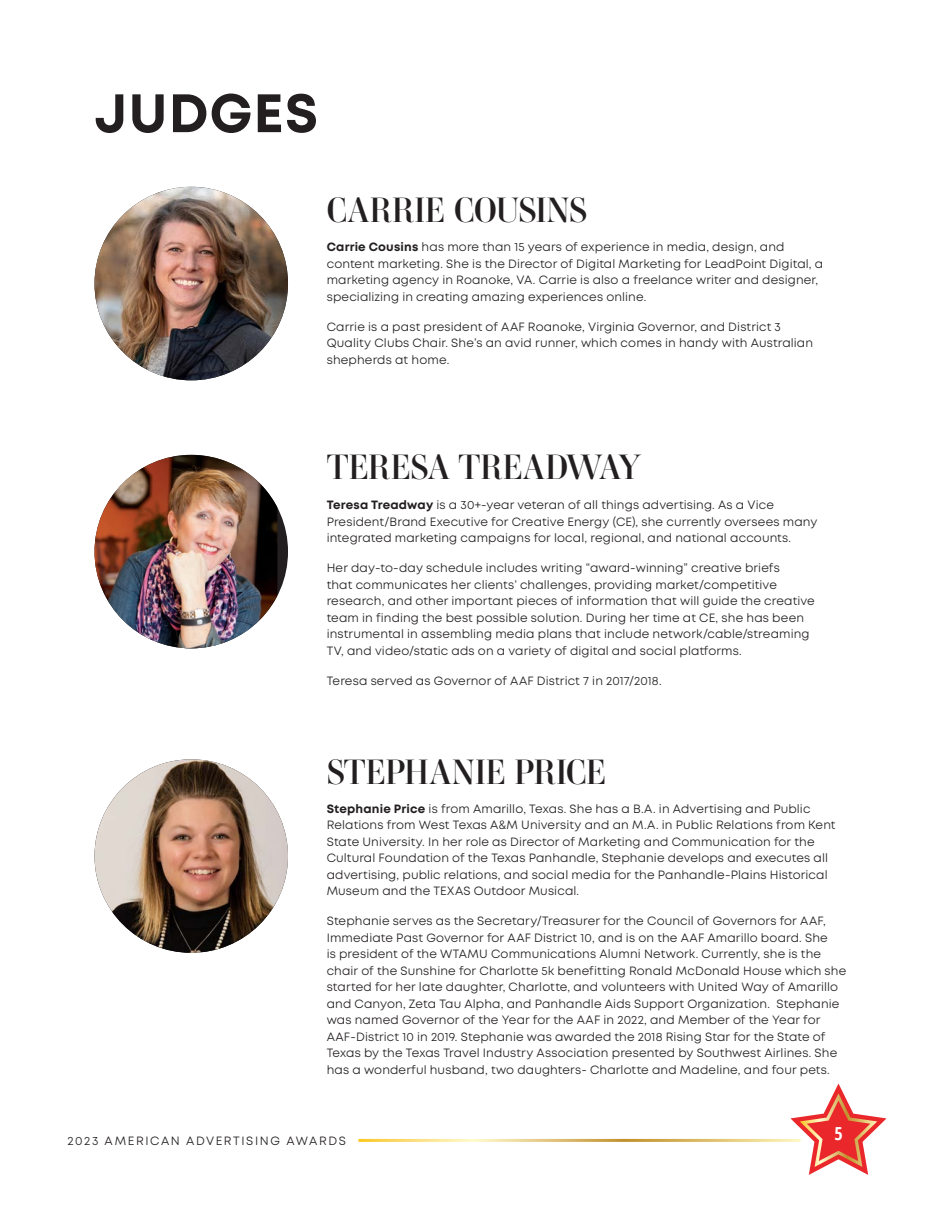
<style>
.page{position:relative;width:945px;height:1215px;background:#fff}
.page>*{position:absolute;margin:0;border:0;box-sizing:border-box;transform-origin:0 0}
.t1{font:700 54px "Mont";letter-spacing:.02em;color:#231f20}
.t2{font:34.5px "Ambroise";letter-spacing:-.005em;color:#231f20}
.t3{font:700 condensed 18px "Open Sans";color:#fff}
.t4{font:12px/16.5px "Mont";letter-spacing:.01em;color:#231f20}
.t5{font:12px "Mont";letter-spacing:.135em;color:#231f20}
.s1{font-weight:700}
</style>
<div class="page">
<svg style="left:790px;top:1084px;width:97px;height:91px"></svg>
<hr style="left:358px;top:1139px;width:443px;height:3px;background:#fff">
<img style="left:94px;top:759px;width:194px;height:194px;border-radius:96px">
<img style="left:94px;top:455px;width:183px;height:193px">
<img style="left:94px;top:187px;width:194px;height:193px;border-radius:97px">
<p class="t1" style="left:94px;top:78px;width:225px">JUDGES</p>
<p class="t2" style="left:327px;top:187px;width:262px">CARRIE COUSINS</p>
<p class="t4" style="left:327px;top:239px;width:498px"><span class="s1">Carrie Cousins</span> has more than 15 years of experience in media, design, and content marketing. She is the Director of Digital Marketing for LeadPoint Digital, a marketing agency in Roanoke, VA. Carrie is also a freelance writer and designer, specializing in creating amazing experiences online.</p>
<p class="t4" style="left:327px;top:318px;width:488px">Carrie is a past president of AAF Roanoke, Virginia Governor, and District 3<br>Quality Clubs Chair. She’s an avid runner, which comes in handy with Australian shepherds at home.</p>
<p class="t2" style="left:327px;top:445px;width:316px">TERESA TREADWAY</p>
<p class="t4" style="left:327px;top:497px;width:492px"><span class="s1">Teresa Treadway</span> is a 30+-year veteran of all things advertising. As a Vice<br>President/Brand Executive for Creative Energy (CE), she currently oversees many integrated marketing campaigns for local, regional, and national accounts.</p>
<p class="t4" style="left:327px;top:560px;width:490px">Her day-to-day schedule includes writing “award-winning” creative briefs<br>that communicates her clients’ challenges, providing market/competitive research, and other important pieces of information that will guide the creative team in finding the best possible solution. During her time at CE, she has been instrumental in assembling media plans that include network/cable/streaming TV, and video/static ads on a variety of digital and social platforms.</p>
<p class="t4" style="left:327px;top:672px;width:336px">Teresa served as Governor of AAF District 7 in 2017/2018.</p>
<p class="t2" style="left:327px;top:749px;width:281px">STEPHANIE PRICE</p>
<p class="t4" style="left:327px;top:800px;width:510px"><span class="s1">Stephanie Price</span> is from Amarillo, Texas. She has a B.A. in Advertising and Public Relations from West Texas A&amp;M University and an M.A. in Public Relations from Kent State University. In her role as Director of Marketing and Communication for the Cultural Foundation of the Texas Panhandle, Stephanie develops and executes all advertising, public relations, and social media for the Panhandle-Plains Historical Museum and the TEXAS Outdoor Musical.</p>
<p class="t4" style="left:327px;top:913px;width:521px">Stephanie serves as the Secretary/Treasurer for the Council of Governors for AAF, Immediate Past Governor for AAF District 10, and is on the AAF Amarillo board. She<br>is president of the WTAMU Communications Alumni Network. Currently, she is the chair of the Sunshine for Charlotte 5k benefitting Ronald McDonald House which she started for her late daughter, Charlotte, and volunteers with United Way of Amarillo and Canyon, Zeta Tau Alpha, and Panhandle Aids Support Organization. Stephanie was named Governor of the Year for the AAF in 2022, and Member of the Year for AAF-District 10 in 2019. Stephanie was awarded the 2018 Rising Star for the State of Texas by the Texas Travel Industry Association presented by Southwest Airlines. She has a wonderful husband, two daughters- Charlotte and Madeline, and four pets.</p>
<p class="t5" style="left:68px;top:1133px;width:280px">2023 AMERICAN ADVERTISING AWARDS</p>
<h3 class="t3" style="left:834px;top:1121px;width:10px">5</h3>
</div>
